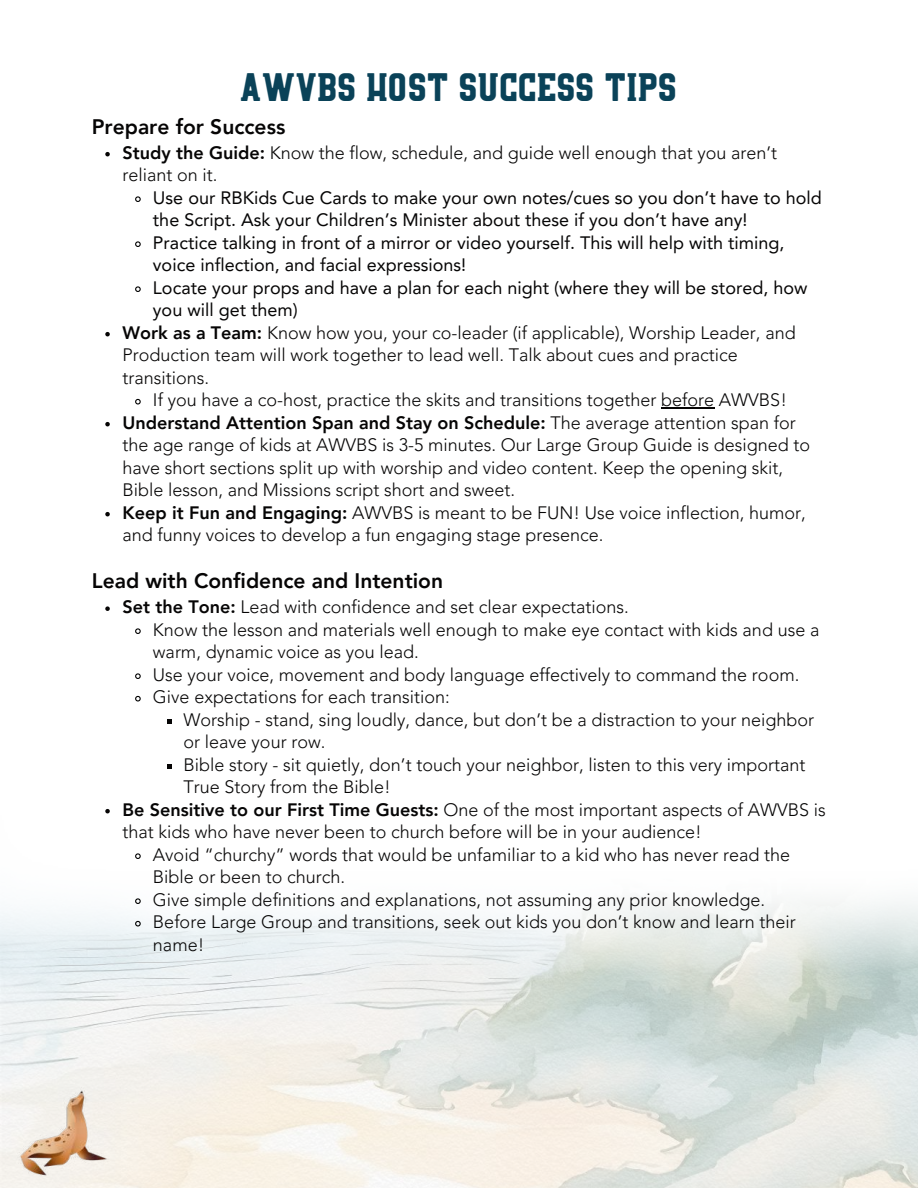
<style>
.page{position:relative;width:918px;height:1188px;background:#fff}
.page>*{position:absolute;margin:0;border:0;box-sizing:border-box;transform-origin:0 0}
.t1{font:45px "KUBIKA ROUND";letter-spacing:.03em;color:#0a4258}
.t2{font:800 21px "Avenir LT Pro";color:#060505}
.t3{font:300 18px/22.5px "Avenir LT Pro";color:#060505}
.t4{font:18px "Avenir LT Pro";color:#060505}
.t5{font:800 18px "Avenir LT Pro";color:#060505}
.s1{font-weight:800}
.s2{font-weight:300}
</style>
<div class="page">
<img style="left:0;top:975px;width:918px;height:213px">
<img style="left:0;top:516px;width:918px;height:459px">
<svg style="left:105px;top:152px;width:5px;height:4px"></svg>
<svg style="left:135px;top:196px;width:6px;height:6px"></svg>
<svg style="left:135px;top:241px;width:6px;height:6px"></svg>
<svg style="left:135px;top:286px;width:6px;height:6px"></svg>
<svg style="left:105px;top:332px;width:5px;height:4px"></svg>
<svg style="left:135px;top:398px;width:6px;height:7px"></svg>
<hr style="left:661px;top:407px;width:53px;height:1px;background:#060505">
<svg style="left:105px;top:422px;width:5px;height:4px"></svg>
<svg style="left:105px;top:512px;width:5px;height:4px"></svg>
<svg style="left:105px;top:606px;width:5px;height:5px"></svg>
<svg style="left:134px;top:628px;width:8px;height:7px"></svg>
<svg style="left:134px;top:673px;width:8px;height:7px"></svg>
<svg style="left:134px;top:695px;width:8px;height:7px"></svg>
<svg style="left:167px;top:719px;width:5px;height:4px"></svg>
<svg style="left:167px;top:764px;width:5px;height:4px"></svg>
<svg style="left:105px;top:809px;width:5px;height:4px"></svg>
<svg style="left:134px;top:853px;width:8px;height:7px"></svg>
<svg style="left:134px;top:898px;width:8px;height:7px"></svg>
<svg style="left:134px;top:920px;width:8px;height:7px"></svg>
<img style="left:3px;top:1088px;width:118px;height:91px">
<h1 class="t1" style="left:241px;top:72px;width:437px">AWVBS HOST SUCCESS TIPS</h1>
<p class="t2" style="left:92px;top:114px;width:195px">Prepare for Success</p>
<p class="t3" style="left:122px;top:141px;width:656px"><span class="s1">Study the Guide:</span> Know the flow, schedule, and guide well enough that you aren’t reliant on it.</p>
<p class="t4" style="left:153px;top:186px;width:670px">Use our RBKids Cue Cards to make your own notes/cues so you don’t have to hold</p>
<p class="t4" style="left:153px;top:209px;width:596px">the Script. Ask your Children’s Minister about these if you don’t have any!</p>
<p class="t4" style="left:153px;top:231px;width:633px">Practice talking in front of a mirror or video yourself. This will help with timing,</p>
<p class="t4" style="left:153px;top:254px;width:315px">voice inflection, and facial expressions!</p>
<p class="t4" style="left:153px;top:276px;width:656px">Locate your props and have a plan for each night (where they will be stored, how</p>
<p class="t4" style="left:153px;top:299px;width:146px">you will get them)</p>
<p class="t3" style="left:122px;top:321px;width:675px"><span class="s1">Work as a Team:</span> Know how you, your co-leader (if applicable), Worship Leader, and</p>
<p class="t3" style="left:122px;top:344px;width:617px">Production team will work together to lead well. Talk about cues and practice</p>
<p class="t3" style="left:122px;top:366px;width:88px">transitions.</p>
<p class="t3" style="left:153px;top:389px;width:636px">If you have a co-host, practice the skits and transitions together before AWVBS!</p>
<p class="t5" style="left:122px;top:412px;width:675px">Understand Attention Span and Stay on Schedule: <span class="s2">The average attention span for</span></p>
<p class="t3" style="left:122px;top:434px;width:689px">the age range of kids at AWVBS is 3-5 minutes. Our Large Group Guide is designed to</p>
<p class="t3" style="left:122px;top:456px;width:662px">have short sections split up with worship and video content. Keep the opening skit,</p>
<p class="t3" style="left:122px;top:479px;width:394px">Bible lesson, and Missions script short and sweet.</p>
<p class="t3" style="left:122px;top:501px;width:685px"><span class="s1">Keep it Fun and Engaging:</span> AWVBS is meant to be FUN! Use voice inflection, humor,</p>
<p class="t3" style="left:122px;top:524px;width:483px">and funny voices to develop a fun engaging stage presence.</p>
<p class="t2" style="left:92px;top:569px;width:353px">Lead with Confidence and Intention</p>
<p class="t3" style="left:153px;top:596px;width:668px;text-indent:-31px"><span class="s1">Set the Tone:</span> Lead with confidence and set clear expectations.<br>Know the lesson and materials well enough to make eye contact with kids and use a warm, dynamic voice as you lead.<br>Use your voice, movement and body language effectively to command the room.<br>Give expectations for each transition:</p>
<p class="t3" style="left:184px;top:708px;width:632px">Worship - stand, sing loudly, dance, but don’t be a distraction to your neighbor</p>
<p class="t3" style="left:184px;top:731px;width:143px">or leave your row.</p>
<p class="t3" style="left:184px;top:753px;width:623px">Bible story - sit quietly, don’t touch your neighbor, listen to this very important</p>
<p class="t3" style="left:184px;top:776px;width:209px">True Story from the Bible!</p>
<p class="t3" style="left:122px;top:798px;width:705px"><span class="s1">Be Sensitive to our First Time Guests:</span> One of the most important aspects of AWVBS is</p>
<p class="t3" style="left:122px;top:821px;width:581px">that kids who have never been to church before will be in your audience!</p>
<p class="t3" style="left:153px;top:843px;width:639px">Avoid “churchy” words that would be unfamiliar to a kid who has never read the</p>
<p class="t3" style="left:153px;top:866px;width:194px">Bible or been to church.</p>
<p class="t3" style="left:153px;top:888px;width:614px">Give simple definitions and explanations, not assuming any prior knowledge.</p>
<p class="t3" style="left:153px;top:911px;width:644px">Before Large Group and transitions, seek out kids you don’t know and learn their</p>
<p class="t3" style="left:153px;top:933px;width:53px">name!</p>
</div>
